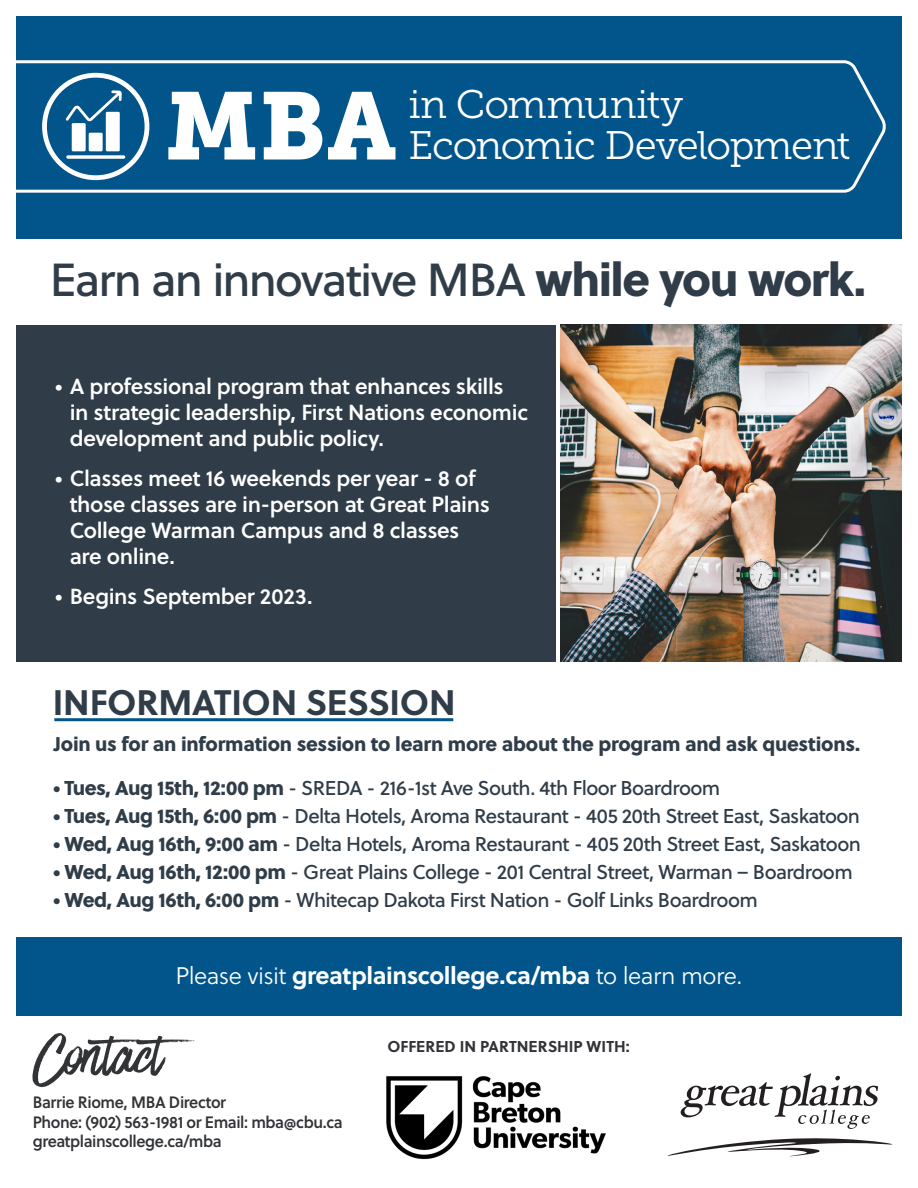
<style>
.page{position:relative;width:918px;height:1188px;background:#fff}
.page>*{position:absolute;margin:0;border:0;box-sizing:border-box;transform-origin:0 0}
.t1{font:94.65px "Museo Slab 900";color:#fff}
.t2{font:65.85px "Have Heart One";letter-spacing:-.01em;color:#313337}
.t3{font:46.35px "Soleil Bk";letter-spacing:-.04em;color:#303d48}
.t4{font:39.75px/41.2px "Museo Slab 300";letter-spacing:-.035em;color:#fff}
.t5{font:700 35.4px "Soleil";letter-spacing:-.01em;color:#303d48}
.t6{font:700 24px "Soleil";letter-spacing:-.015em;color:#fff}
.t7{font:21.9px/26.2px "Soleil Sb";letter-spacing:-.015em;color:#fff}
.t8{font:19.95px "Soleil Bk";letter-spacing:-.03em;color:#303d48}
.t9{font:19.8px "Soleil Xb";letter-spacing:-.01em;color:#303d48}
.t10{font:16.5px "Soleil Sb";letter-spacing:-.025em;color:#313337;scale:.96 1}
.t11{font:700 15.75px "Soleil";color:#313337}
.s1{font-family:"Soleil Xb"}
.s2{font-family:"Soleil Lt";font-weight:400}
</style>
<div class="page">
<div style="left:16px;top:937px;width:886px;height:79px;background:#01558a"></div>
<div style="left:16px;top:16px;width:886px;height:223px;background:#01558a"></div>
<img style="left:386px;top:1076px;width:220px;height:84px">
<div style="left:16px;top:325px;width:540px;height:337px;background:#303d48"></div>
<img style="left:561px;top:325px;width:341px;height:336px">
<hr style="left:54px;top:718px;width:399px;height:3px;background:#01558a">
<svg style="left:16px;top:60px;width:870px;height:133px"></svg>
<svg style="left:42px;top:73px;width:107px;height:107px"></svg>
<svg style="left:680px;top:1073px;width:198px;height:56px"></svg>
<svg style="left:668px;top:1138px;width:224px;height:18px"></svg>
<p class="t1" style="left:165px;top:71px;width:233px">MBA</p>
<p class="t4" style="left:408px;top:84px;width:444px">in Community<br>Economic Development</p>
<p class="t3" style="left:50px;top:245px;width:818px">Earn an innovative MBA <span class="s1">while you work.</span></p>
<p class="t7" style="left:70px;top:372px;width:460px;text-indent:-15px">• A professional program that enhances skills<br>in strategic leadership, First Nations economic development and public policy.</p>
<p class="t7" style="left:70px;top:464px;width:422px;text-indent:-15px">• Classes meet 16 weekends per year - 8 of those classes are in-person at Great Plains<br>College Warman Campus and 8 classes are online.</p>
<p class="t7" style="left:55px;top:582px;width:259px">• Begins September 2023.</p>
<p class="t5" style="left:53px;top:675px;width:404px">INFORMATION SESSION</p>
<p class="t9" style="left:54px;top:728px;width:808px">Join us for an information session to learn more about the program and ask questions.</p>
<p class="t8" style="left:53px;top:773px;width:669px"><span class="s1">• Tues, Aug 15th, 12:00 pm</span> - SREDA - 216-1st Ave South. 4th Floor Boardroom</p>
<p class="t8" style="left:53px;top:801px;width:809px"><span class="s1">• Tues, Aug 15th, 6:00 pm</span> - Delta Hotels, Aroma Restaurant - 405 20th Street East, Saskatoon</p>
<p class="t8" style="left:53px;top:829px;width:809px"><span class="s1">• Wed, Aug 16th, 9:00 am</span> - Delta Hotels, Aroma Restaurant - 405 20th Street East, Saskatoon</p>
<p class="t8" style="left:53px;top:857px;width:801px"><span class="s1">• Wed, Aug 16th, 12:00 pm</span> - Great Plains College - 201 Central Street, Warman – Boardroom</p>
<p class="t8" style="left:53px;top:885px;width:706px"><span class="s1">• Wed, Aug 16th, 6:00 pm</span> - Whitecap Dakota First Nation - Golf Links Boardroom</p>
<p class="t6" style="left:175px;top:957px;width:569px"><span class="s2">Please visit</span> greatplainscollege.ca/mba <span class="s2">to learn more.</span></p>
<p class="t2" style="left:33px;top:1020px;width:180px">Contact</p>
<p class="t10" style="left:33px;top:1090px;width:203px">Barrie Riome, MBA Director</p>
<p class="t10" style="left:33px;top:1109px;width:324px">Phone: (902) 563-1981 or Email: mba@cbu.ca</p>
<p class="t10" style="left:33px;top:1129px;width:198px">greatplainscollege.ca/mba</p>
<p class="t11" style="left:387px;top:1034px;width:244px">OFFERED IN PARTNERSHIP WITH:</p>
</div>
